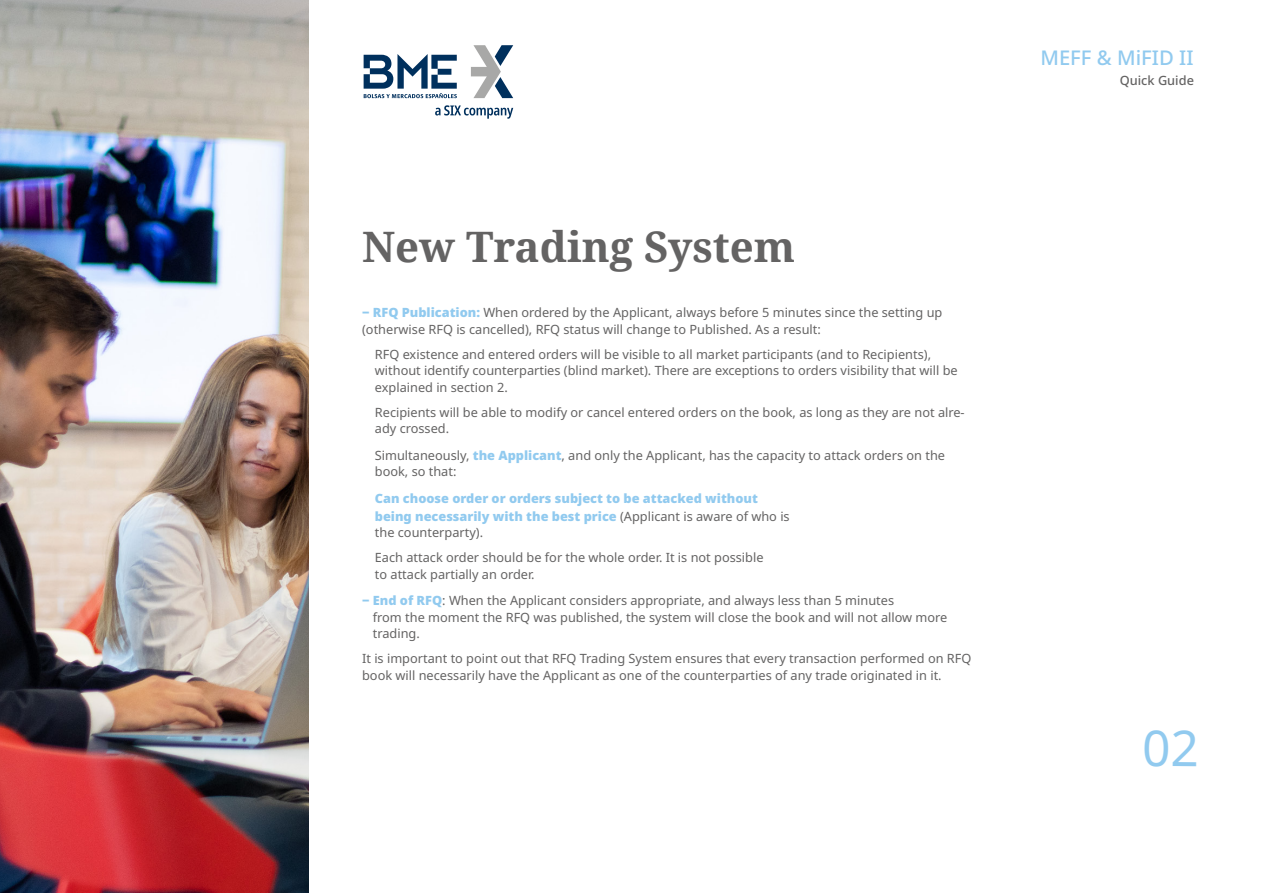
<style>
.page{position:relative;width:1263px;height:893px;background:#fff}
.page>*{position:absolute;margin:0;border:0;box-sizing:border-box;transform-origin:0 0}
.t1{font:700 42px "Noto Serif";color:#646363}
.t2{font:500 20.25px "Noto Sans";color:#91caef}
.t3{font:12.75px/16.5px "Noto Sans";color:#646363}
.t4{font:900 12.75px/18px "Noto Sans";color:#91caef}
.t5{font:500 12.75px "Noto Sans";color:#646363}
.s1{font-weight:900;color:#91caef}
.s2{font-weight:400;color:#646363}
</style>
<div class="page">
<svg style="left:435px;top:105px;width:78px;height:14px"></svg>
<svg style="left:471px;top:45px;width:42px;height:53px"></svg>
<svg style="left:364px;top:54px;width:93px;height:44px"></svg>
<img style="left:0;top:0;width:308px;height:893px">
<h1 class="t1" style="left:362px;top:217px;width:435px">New Trading System</h1>
<p class="t3" style="left:362px;top:304px;width:582px"><span class="s1">‒ RFQ Publication:</span> When ordered by the Applicant, always before 5 minutes since the setting up (otherwise RFQ is cancelled), RFQ status will change to Published. As a result:</p>
<p class="t3" style="left:375px;top:346px;width:584px">RFQ existence and entered orders will be visible to all market participants (and to Recipients), without identify counterparties (blind market). There are exceptions to orders visibility that will be explained in section 2.</p>
<p class="t3" style="left:375px;top:404px;width:591px">Recipients will be able to modify or cancel entered orders on the book, as long as they are not alre&shy;ady crossed.</p>
<p class="t3" style="left:375px;top:447px;width:572px">Simultaneously, <span class="s1">the Applicant</span>, and only the Applicant, has the capacity to attack orders on the book, so that:</p>
<p class="t4" style="left:375px;top:489px;width:416px">Can choose order or orders subject to be attacked without being necessarily with the best price <span class="s2">(Applicant is aware of who is</span></p>
<p class="t3" style="left:375px;top:520px;width:390px;line-height:25px">the counterparty).<br>Each attack order should be for the whole order. It is not possible</p>
<p class="t3" style="left:362px;top:561px;width:533px;line-height:26.5px;text-indent:13px">to attack partially an order.<br><span class="s1">‒ End of RFQ</span>: When the Applicant considers appropriate, and always less than 5 minutes</p>
<p class="t3" style="left:373px;top:609px;width:576px">from the moment the RFQ was published, the system will close the book and will not allow more trading.</p>
<p class="t3" style="left:362px;top:650px;width:611px">It is important to point out that RFQ Trading System ensures that every transaction performed on RFQ book will necessarily have the Applicant as one of the counterparties of any trade originated in it.</p>
<h2 class="t2" style="left:1040px;top:46px;width:155px">MEFF &amp; MiFID II</h2>
<p class="t5" style="left:1120px;top:73px;width:76px">Quick Guide</p>
</div>
